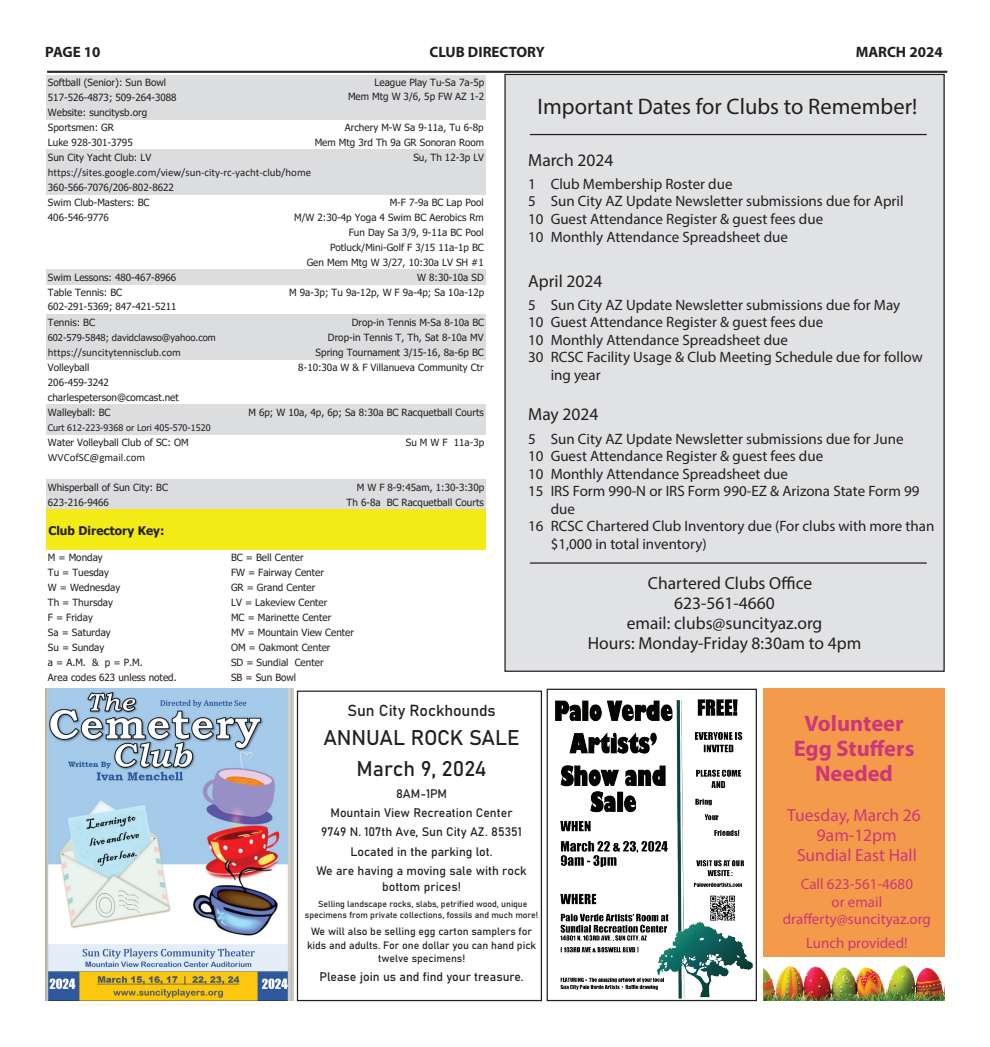
<style>
.page{position:relative;width:990px;height:1047px;background:#fff}
.page>*{position:absolute;margin:0;border:0;box-sizing:border-box;transform-origin:0 0}
.t1{font:22.5px "Myriad Pro";color:#231f20}
.t2{font:700 22.5px/25px "Myriad Pro";color:#cd377a;text-align:center}
.t3{font:600 21px/30.8px "Bahnschrift";color:#231f20;text-align:center}
.t4{font:17.5px "Myriad Pro";color:#231f20}
.t5{font:17.5px/20px "Myriad Pro";color:#cd377a;text-align:center}
.t6{font:600 15.75px "Bahnschrift";color:#231f20}
.t7{font:15px/17.5px "Myriad Pro";color:#231f20}
.t8{font:15px/17.5px "Myriad Pro";color:#cd377a;text-align:center}
.t9{font:700 15px "Myriad Pro";color:#231f20}
.t10{font:600 12.25px/19.4px "Bahnschrift";color:#231f20;text-align:center}
.t11{font:700 12px "Calibri";color:#231f20}
.t12{font:700 11.88px "Tahoma";letter-spacing:.005em;color:#231f20}
.t13{font:10.88px "Calibri";color:#231f20}
.t14{font:600 10.5px/13.6px "Bahnschrift";color:#231f20;text-align:center}
.t15{font:9.88px/15px "Tahoma";color:#231f20}
.t16{font:9.5px "Tahoma";letter-spacing:-.005em;color:#231f20}
.t17{font:9px "Tahoma";color:#231f20}
.t18{font:600 8.75px/11.4px "Bahnschrift";color:#231f20;text-align:center}
</style>
<div class="page">
<div style="left:46px;top:75px;width:440px;height:45px;background:#dcdddf"></div>
<div style="left:46px;top:150px;width:440px;height:45px;background:#dcdddf"></div>
<div style="left:46px;top:270px;width:440px;height:15px;background:#dcdddf"></div>
<div style="left:46px;top:315px;width:440px;height:45px;background:#dcdddf"></div>
<div style="left:46px;top:405px;width:440px;height:30px;background:#dcdddf"></div>
<div style="left:46px;top:479px;width:440px;height:31px;background:#dcdddf"></div>
<div style="left:46px;top:509px;width:440px;height:41px;background:#f2eb17"></div>
<hr style="left:47px;top:71px;width:900px;height:1px;background:#231f20">
<hr style="left:47px;top:72px;width:900px;height:1px;background:#231f20">
<div style="left:505px;top:74px;width:439px;height:597px;background:#e1e2e4"></div>
<hr style="left:530px;top:134px;width:397px;height:1px;background:#231f20">
<hr style="left:530px;top:562px;width:397px;height:1px;background:#231f20">
<img style="left:45px;top:688px;width:248px;height:312px">
<div style="left:297px;top:690px;width:245px;height:310px;border:1px solid #231f20"></div>
<img style="left:555px;top:699px;width:199px;height:299px">
<div style="left:547px;top:688px;width:210px;height:312px;border:1px solid #231f20"></div>
<div style="left:763px;top:688px;width:182px;height:312px;background:#f39b4b"></div>
<img style="left:763px;top:957px;width:182px;height:43px">
<h3 class="t9" style="left:45px;top:42px;width:57px">PAGE 10</h3>
<h3 class="t9" style="left:430px;top:42px;width:117px">CLUB DIRECTORY</h3>
<h3 class="t9" style="left:856px;top:42px;width:88px">MARCH 2024</h3>
<p class="t15" style="left:48px;top:76px;width:120px">Softball (Senior): Sun Bowl</p>
<p class="t15" style="left:375px;top:76px;width:111px">League Play Tu-Sa 7a-5p</p>
<p class="t15" style="left:48px;top:91px;width:130px">517-526-4873; 509-264-3088</p>
<p class="t15" style="left:348px;top:90px;width:138px">Mem Mtg W 3/6, 5p FW AZ 1-2</p>
<p class="t15" style="left:48px;top:105px;width:101px">Website: suncitysb.org<br>Sportsmen: GR</p>
<h1 class="t1" style="left:538px;top:92px;width:381px">Important Dates for Clubs to Remember!</h1>
<h3 class="t4" style="left:528px;top:149px;width:87px">March 2024</h3>
<h3 class="t7" style="left:528px;top:175px;width:377px">1 Club Membership Roster due<br>5 Sun City AZ Update Newsletter submissions due for April 10 Guest Attendance Register &amp; guest fees due<br>10 Monthly Attendance Spreadsheet due</h3>
<h3 class="t4" style="left:528px;top:270px;width:76px">April 2024</h3>
<h3 class="t7" style="left:528px;top:295px;width:374px">5 Sun City AZ Update Newsletter submissions due for May</h3>
<h3 class="t7" style="left:528px;top:313px;width:297px">10 Guest Attendance Register &amp; guest fees due</h3>
<h3 class="t7" style="left:528px;top:330px;width:261px">10 Monthly Attendance Spreadsheet due</h3>
<h3 class="t7" style="left:528px;top:348px;width:396px">30 RCSC Facility Usage &amp; Club Meeting Schedule due for follow</h3>
<h3 class="t7" style="left:551px;top:365px;width:51px">ing year</h3>
<h3 class="t4" style="left:528px;top:403px;width:72px">May 2024</h3>
<h3 class="t7" style="left:528px;top:429px;width:377px">5 Sun City AZ Update Newsletter submissions due for June</h3>
<h3 class="t7" style="left:528px;top:447px;width:297px">10 Guest Attendance Register &amp; guest fees due</h3>
<h3 class="t7" style="left:528px;top:464px;width:261px">10 Monthly Attendance Spreadsheet due</h3>
<h3 class="t7" style="left:528px;top:482px;width:393px">15 IRS Form 990-N or IRS Form 990-EZ &amp; Arizona State Form 99</h3>
<h3 class="t7" style="left:551px;top:499px;width:26px">due</h3>
<h3 class="t7" style="left:528px;top:517px;width:408px">16 RCSC Chartered Club Inventory due (For clubs with more than</h3>
<h3 class="t7" style="left:551px;top:534px;width:157px">$1,000 in total inventory)</h3>
<h3 class="t4" style="left:648px;top:572px;width:166px">Chartered Clubs Office</h3>
<h3 class="t4" style="left:674px;top:592px;width:102px">623-561-4660</h3>
<h3 class="t4" style="left:627px;top:612px;width:197px">email: clubs@suncityaz.org</h3>
<h3 class="t4" style="left:588px;top:632px;width:275px">Hours: Monday-Friday 8:30am to 4pm</h3>
<p class="t15" style="left:345px;top:120px;width:140px">Archery M-W Sa 9-11a, Tu 6-8p</p>
<p class="t15" style="left:48px;top:136px;width:86px">Luke 928-301-3795</p>
<p class="t15" style="left:315px;top:136px;width:171px">Mem Mtg 3rd Th 9a GR Sonoran Room</p>
<p class="t15" style="left:48px;top:151px;width:105px">Sun City Yacht Club: LV</p>
<p class="t15" style="left:413px;top:151px;width:72px">Su, Th 12-3p LV</p>
<p class="t13" style="left:48px;top:165px;width:265px">https://sites.google.com/view/sun-city-rc-yacht-club/home</p>
<p class="t15" style="left:48px;top:181px;width:127px">360-566-7076/206-802-8622<br>Swim Club-Masters: BC</p>
<p class="t15" style="left:390px;top:195px;width:96px">M-F 7-9a BC Lap Pool</p>
<p class="t15" style="left:48px;top:210px;width:63px">406-546-9776</p>
<p class="t15" style="left:294px;top:210px;width:191px;text-align:right">M/W 2:30-4p Yoga 4 Swim BC Aerobics Rm<br>Fun Day Sa 3/9, 9-11a BC Pool<br>Potluck/Mini-Golf F 3/15 11a-1p BC<br>Gen Mem Mtg W 3/27, 10:30a LV SH #1</p>
<p class="t15" style="left:48px;top:271px;width:130px">Swim Lessons: 480-467-8966</p>
<p class="t15" style="left:417px;top:270px;width:68px">W 8:30-10a SD</p>
<p class="t15" style="left:48px;top:286px;width:76px">Table Tennis: BC</p>
<p class="t15" style="left:289px;top:286px;width:196px">M 9a-3p; Tu 9a-12p, W F 9a-4p; Sa 10a-12p</p>
<p class="t15" style="left:48px;top:299px;width:130px;line-height:16px">602-291-5369; 847-421-5211<br>Tennis: BC</p>
<p class="t15" style="left:352px;top:316px;width:134px">Drop-in Tennis M-Sa 8-10a BC</p>
<p class="t16" style="left:48px;top:331px;width:170px">602-579-5848; davidclawso@yahoo.com</p>
<p class="t15" style="left:328px;top:330px;width:157px">Drop-in Tennis T, Th, Sat 8-10a MV</p>
<p class="t13" style="left:48px;top:345px;width:134px">https://suncitytennisclub.com</p>
<p class="t15" style="left:316px;top:345px;width:170px">Spring Tournament 3/15-16, 8a-6p BC</p>
<p class="t15" style="left:48px;top:360px;width:43px">Volleyball</p>
<p class="t15" style="left:298px;top:360px;width:187px">8-10:30a W &amp; F Villanueva Community Ctr</p>
<p class="t15" style="left:48px;top:376px;width:132px">206-459-3242 charlespeterson@comcast.net<br>Walleyball: BC</p>
<p class="t15" style="left:248px;top:405px;width:237px">M 6p; W 10a, 4p, 6p; Sa 8:30a BC Racquetball Courts</p>
<p class="t17" style="left:48px;top:421px;width:164px">Curt 612-223-9368 or Lori 405-570-1520</p>
<p class="t15" style="left:48px;top:435px;width:142px">Water Volleyball Club of SC: OM</p>
<p class="t15" style="left:406px;top:435px;width:80px">Su M W F 11a-3p</p>
<p class="t13" style="left:48px;top:450px;width:99px">WVCofSC@gmail.com</p>
<p class="t15" style="left:48px;top:480px;width:122px">Whisperball of Sun City: BC</p>
<p class="t15" style="left:357px;top:480px;width:129px">M W F 8-9:45am, 1:30-3:30p</p>
<p class="t15" style="left:48px;top:495px;width:63px">623-216-9466</p>
<p class="t15" style="left:347px;top:495px;width:139px">Th 6-8a BC Racquetball Courts</p>
<p class="t12" style="left:48px;top:522px;width:118px">Club Directory Key:</p>
<p class="t15" style="left:48px;top:550px;width:56px">M = Monday</p>
<p class="t15" style="left:231px;top:550px;width:74px">BC = Bell Center</p>
<p class="t15" style="left:48px;top:565px;width:63px">Tu = Tuesday</p>
<p class="t15" style="left:231px;top:565px;width:94px">FW = Fairway Center</p>
<p class="t15" style="left:48px;top:580px;width:74px">W = Wednesday</p>
<p class="t15" style="left:231px;top:580px;width:86px">GR = Grand Center</p>
<p class="t15" style="left:48px;top:595px;width:67px">Th = Thursday</p>
<p class="t15" style="left:231px;top:595px;width:98px">LV = Lakeview Center</p>
<p class="t15" style="left:48px;top:610px;width:47px">F = Friday</p>
<p class="t15" style="left:231px;top:610px;width:102px">MC = Marinette Center</p>
<p class="t15" style="left:48px;top:625px;width:64px">Sa = Saturday</p>
<p class="t15" style="left:231px;top:625px;width:125px">MV = Mountain View Center</p>
<p class="t15" style="left:48px;top:640px;width:58px">Su = Sunday</p>
<p class="t15" style="left:231px;top:640px;width:101px">OM = Oakmont Center</p>
<p class="t15" style="left:48px;top:655px;width:96px">a = A.M. &amp; p = P.M.</p>
<p class="t15" style="left:231px;top:655px;width:94px">SD = Sundial Center</p>
<p class="t15" style="left:48px;top:670px;width:130px">Area codes 623 unless noted.</p>
<p class="t15" style="left:231px;top:670px;width:66px">SB = Sun Bowl</p>
<p class="t11" style="left:58px;top:658px;width:152px">MARCH 17 AND 24 @ 2:00 PM</p>
<h3 class="t6" style="left:347px;top:698px;width:150px">Sun City Rockhounds</h3>
<h2 class="t3" style="left:323px;top:720px;width:198px">ANNUAL ROCK SALE<br>March 9, 2024</h2>
<p class="t10" style="left:316px;top:782px;width:212px">8AM-1PM<br>Mountain View Recreation Center<br>9749 N. 107th Ave, Sun City AZ. 85351<br>Located in the parking lot.<br>We are having a moving sale with rock</p>
<p class="t10" style="left:382px;top:876px;width:81px">bottom prices!</p>
<p class="t18" style="left:305px;top:897px;width:235px">Selling landscape rocks, slabs, petrified wood, unique specimens from private collections, fossils and much more!</p>
<p class="t14" style="left:307px;top:923px;width:231px">We will also be selling egg carton samplers for kids and adults. For one dollar you can hand pick twelve specimens!</p>
<p class="t10" style="left:319px;top:965px;width:206px">Please join us and find your treasure.</p>
<h1 class="t2" style="left:794px;top:709px;width:122px">Volunteer<br>Egg Stuffers<br>Needed</h1>
<h3 class="t5" style="left:787px;top:804px;width:135px">Tuesday, March 26<br>9am-12pm<br>Sundial East Hall</h3>
<h3 class="t8" style="left:783px;top:875px;width:150px">Call 623-561-4680<br>or email drafferty@suncityaz.org</h3>
<h3 class="t8" style="left:806px;top:933px;width:103px">Lunch provided!</h3>
</div>
